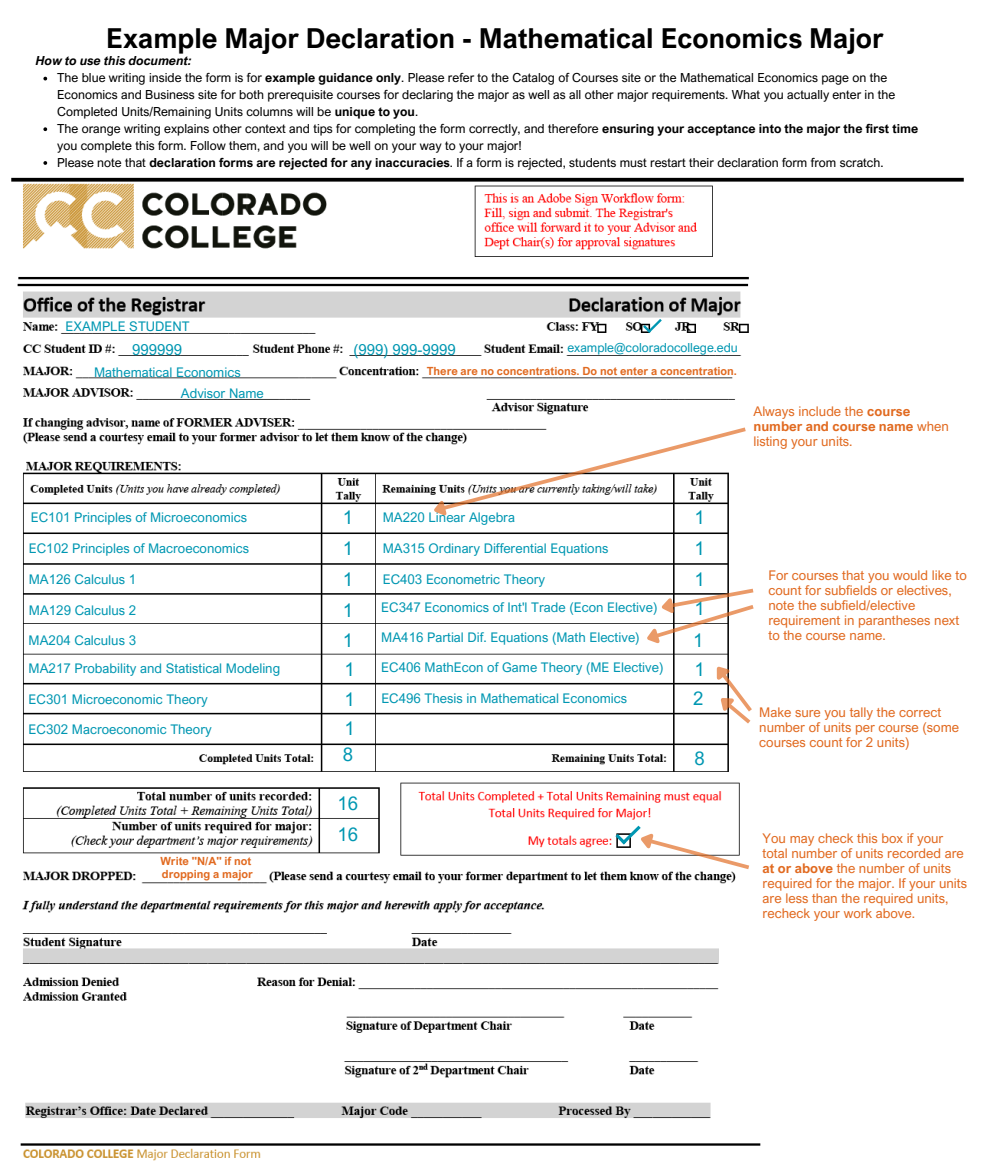
<style>
.page{position:relative;width:990px;height:1170px;background:#fff}
.page>*{position:absolute;margin:0;border:0;box-sizing:border-box;transform-origin:0 0}
.t1{font:700 27.5px "Arial Nova";color:#000}
.t2{font:18.62px/30.8px "Arial Nova";color:#0097b2;text-align:justify}
.t3{font:15px "Arial Nova";color:#0097b2}
.t4{font:13.38px/15px "Arial Nova";color:#e16a20}
.t5{font:13.25px "Arial Nova";color:#0097b2}
.t6{font:12.5px/16.9px "Arial Nova";color:#000}
.t7{font:12.5px "Arial Nova";color:#0097b2}
.t8{font:italic 700 12.5px "Arial Nova";color:#000}
.t9{font:700 11.25px/13.1px "Arial Nova";color:#e16a20}
.s1{font-weight:700}
</style>
<div class="page">
<img style="left:11px;top:162px;width:770px;height:999px">
<svg style="left:643px;top:319px;width:19px;height:14px"></svg>
<svg style="left:43px;top:77px;width:4px;height:3px"></svg>
<svg style="left:43px;top:127px;width:4px;height:4px"></svg>
<svg style="left:43px;top:161px;width:4px;height:4px"></svg>
<svg style="left:11px;top:178px;width:953px;height:4px;background:#191919"></svg>
<svg style="left:615px;top:826px;width:138px;height:46px"></svg>
<svg style="left:432px;top:425px;width:318px;height:93px"></svg>
<svg style="left:711px;top:662px;width:45px;height:65px"></svg>
<svg style="left:645px;top:586px;width:113px;height:60px"></svg>
<h1 class="t1" style="left:106px;top:21px;width:779px">Example Major Declaration - Mathematical Economics Major</h1>
<p class="t6" style="left:57px;top:69px;width:863px">The blue writing inside the form is for <span class="s1">example guidance only</span>. Please refer to the Catalog of Courses site or the Mathematical Economics page on the Economics and Business site for both prerequisite courses for declaring the major as well as all other major requirements. What you actually enter in the Completed Units/Remaining Units columns will be <span class="s1">unique to you</span>.<br>The orange writing explains other context and tips for completing the form correctly, and therefore <span class="s1">ensuring your acceptance into the major the first time </span>you complete this form. Follow them, and you will be well on your way to your major!<br>Please note that <span class="s1">declaration forms are rejected for any inaccuracies</span>. If a form is rejected, students must restart their declaration form from scratch.</p>
<p class="t8" style="left:36px;top:53px;width:158px">How to use this document:</p>
<p class="t5" style="left:66px;top:318px;width:126px">EXAMPLE STUDENT</p>
<p class="t3" style="left:132px;top:340px;width:52px">999999</p>
<p class="t3" style="left:353px;top:340px;width:104px">(999) 999-9999</p>
<p class="t7" style="left:567px;top:339px;width:172px">example@coloradocollege.edu</p>
<p class="t5" style="left:94px;top:364px;width:148px">Mathematical Economics</p>
<p class="t9" style="left:427px;top:364px;width:312px">There are no concentrations. Do not enter a concentration.</p>
<p class="t5" style="left:181px;top:385px;width:84px">Advisor Name</p>
<p class="t4" style="left:753px;top:404px;width:197px">Always include the <span class="s1">course number and course name</span> when listing your units.</p>
<p class="t5" style="left:31px;top:509px;width:218px">EC101 Principles of Microeconomics</p>
<p class="t5" style="left:29px;top:540px;width:222px">EC102 Principles of Macroeconomics</p>
<p class="t5" style="left:29px;top:571px;width:109px">MA126 Calculus 1</p>
<p class="t5" style="left:29px;top:602px;width:109px">MA129 Calculus 2</p>
<p class="t5" style="left:29px;top:632px;width:109px">MA204 Calculus 3</p>
<h2 class="t2" style="left:343px;top:502px;width:12px">1<br>1<br>1<br>1<br>1</h2>
<p class="t5" style="left:383px;top:509px;width:134px">MA220 Linear Algebra</p>
<p class="t5" style="left:383px;top:540px;width:227px">MA315 Ordinary Differential Equations</p>
<p class="t5" style="left:383px;top:571px;width:164px">EC403 Econometric Theory</p>
<h2 class="t2" style="left:695px;top:502px;width:12px">1<br>1<br>1</h2>
<p class="t5" style="left:381px;top:599px;width:278px">EC347 Economics of Int'l Trade (Econ Elective)</p>
<h2 class="t2" style="left:695px;top:593px;width:12px">1</h2>
<p class="t5" style="left:381px;top:629px;width:260px">MA416 Partial Dif. Equations (Math Elective)</p>
<h2 class="t2" style="left:693px;top:624px;width:12px">1</h2>
<p class="t5" style="left:381px;top:659px;width:284px">EC406 MathEcon of Game Theory (ME Elective)</p>
<h2 class="t2" style="left:695px;top:653px;width:12px">1</h2>
<p class="t5" style="left:29px;top:660px;width:253px">MA217 Probability and Statistical Modeling</p>
<h2 class="t2" style="left:345px;top:654px;width:12px">1</h2>
<p class="t5" style="left:29px;top:691px;width:181px">EC301 Microeconomic Theory</p>
<p class="t5" style="left:29px;top:721px;width:185px">EC302 Macroeconomic Theory</p>
<h2 class="t2" style="left:345px;top:684px;width:12px;line-height:29.1px">1<br>1</h2>
<p class="t5" style="left:381px;top:690px;width:247px">EC496 Thesis in Mathematical Economics</p>
<h2 class="t2" style="left:693px;top:682px;width:12px">2</h2>
<p class="t9" style="left:160px;top:854px;width:94px">Write "N/A" if not dropping a major</p>
<h2 class="t2" style="left:343px;top:738px;width:12px">8</h2>
<h2 class="t2" style="left:338px;top:788px;width:22px">16<br>16</h2>
<h2 class="t2" style="left:695px;top:742px;width:12px">8</h2>
<p class="t4" style="left:768px;top:568px;width:200px">For courses that you would like to count for subfields or electives, note the subfield/elective requirement in parantheses next to the course name.</p>
<p class="t4" style="left:759px;top:705px;width:201px">Make sure you tally the correct number of units per course (some courses count for 2 units)</p>
<p class="t4" style="left:763px;top:831px;width:206px">You may check this box if your total number of units recorded are <span class="s1">at or above</span> the number of units required for the major. If your units are less than the required units, recheck your work above.</p>
</div>
